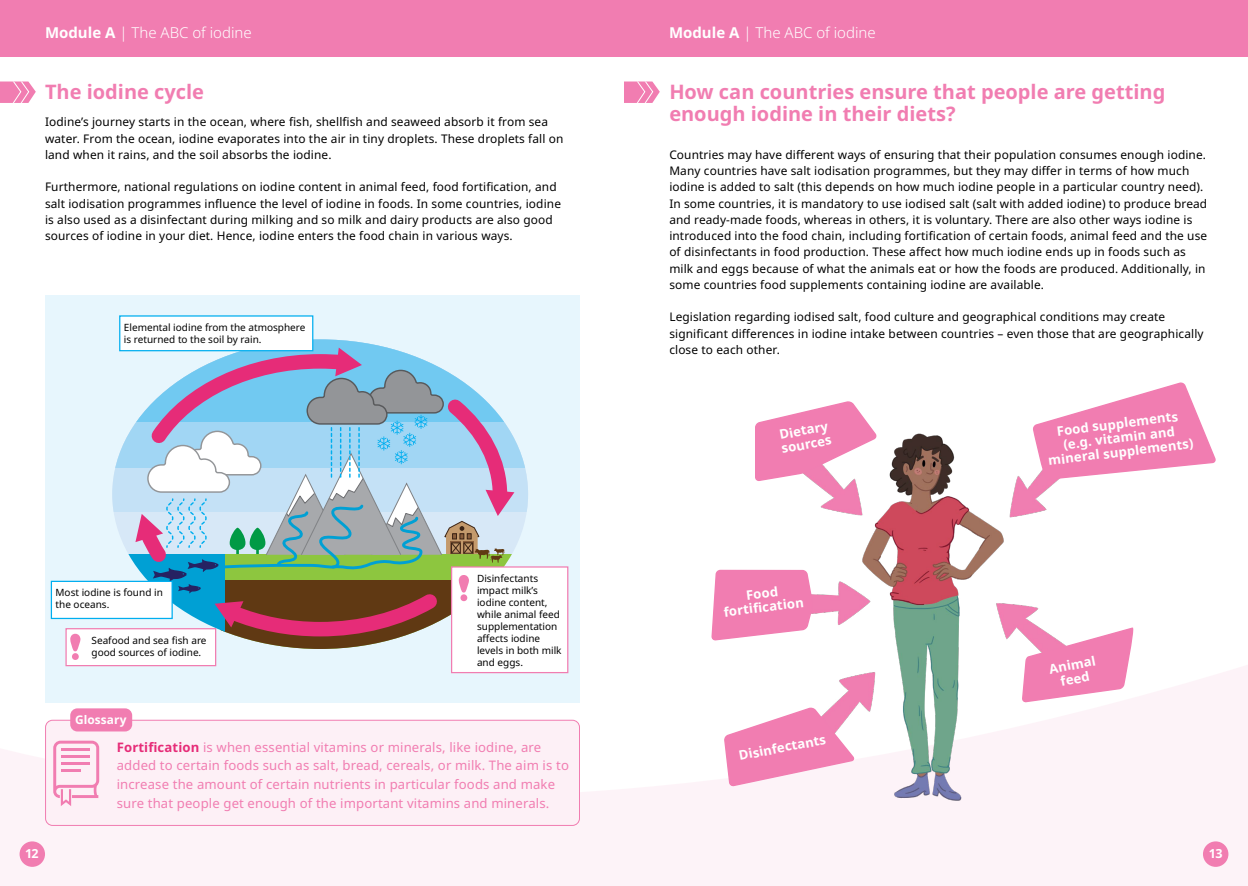
<style>
.page{position:relative;width:1248px;height:886px;background:#fff}
.page>*{position:absolute;margin:0;border:0;box-sizing:border-box;transform-origin:0 0}
.t1{font:700 20px/21.6px "Noto Sans";color:#f17db1}
.t2{font:300 15px "Noto Sans";color:#fff}
.t3{font:13.12px/18.8px "Noto Sans";letter-spacing:.01em;color:#f17db1}
.t4{font:700 13.12px/14.1px "Noto Sans";color:#fff;text-align:center}
.t5{font:700 12.5px "Noto Sans";color:#fff}
.t6{font:11.88px/16.2px "Noto Sans";letter-spacing:.01em;color:#000}
.t7{font:700 11.88px "Noto Sans";letter-spacing:.01em;color:#fff}
.t8{font:10px/12px "Noto Sans";color:#000}
.s1{font-weight:700}
.s2{font-weight:700;color:#e62c78}
</style>
<div class="page">
<div style="left:0;top:0;width:1247px;height:57px;background:#f17db1"></div>
<svg style="left:0;top:627px;width:1247px;height:259px"></svg>
<div style="left:20px;top:841px;width:25px;height:26px;background:#f17db1;border-radius:50%"></div>
<div style="left:1202px;top:841px;width:26px;height:26px;background:#f17db1;border-radius:50%"></div>
<div style="left:45px;top:295px;width:534px;height:407px;background:#e7f6fd"></div>
<svg style="left:268px;top:644px;width:104px;height:5px"></svg>
<svg style="left:115px;top:433px;width:410px;height:35px"></svg>
<svg style="left:119px;top:339px;width:265px;height:13px"></svg>
<svg style="left:0;top:81px;width:36px;height:22px"></svg>
<div style="left:46px;top:720px;width:533px;height:105px;background:#fdf0f6;border-radius:7px"></div>
<div style="left:45px;top:720px;width:534px;height:106px;border:1px solid #f17db1;border-radius:7px"></div>
<div style="left:70px;top:708px;width:62px;height:23px;background:#f17db1;border-radius:7px"></div>
<div style="left:51px;top:581px;width:121px;height:37px;background:#fff"></div>
<div style="left:51px;top:581px;width:122px;height:38px;border:1px solid #00aeef"></div>
<div style="left:66px;top:629px;width:150px;height:36px;background:#fff"></div>
<div style="left:65px;top:628px;width:151px;height:38px;border:1px solid #f17db1"></div>
<div style="left:451px;top:567px;width:116px;height:105px;background:#fff"></div>
<div style="left:451px;top:566px;width:117px;height:107px;border:1px solid #f17db1"></div>
<div style="left:120px;top:316px;width:193px;height:35px;background:#fff"></div>
<svg style="left:70px;top:633px;width:10px;height:27px"></svg>
<svg style="left:129px;top:347px;width:385px;height:297px"></svg>
<svg style="left:53px;top:741px;width:46px;height:65px"></svg>
<svg style="left:624px;top:81px;width:35px;height:22px"></svg>
<img style="left:764px;top:433px;width:350px;height:387px">
<svg style="left:1033px;top:382px;width:183px;height:99px"></svg>
<svg style="left:1020px;top:627px;width:114px;height:75px"></svg>
<svg style="left:755px;top:401px;width:122px;height:80px"></svg>
<svg style="left:712px;top:569px;width:101px;height:71px;background:#f28cba"></svg>
<svg style="left:723px;top:707px;width:133px;height:80px"></svg>
<p class="t2" style="left:45px;top:22px;width:208px"><span class="s1">Module A</span> | The ABC of iodine</p>
<p class="t2" style="left:669px;top:22px;width:208px"><span class="s1">Module A</span> | The ABC of iodine</p>
<h1 class="t1" style="left:45px;top:82px;width:160px">The iodine cycle</h1>
<p class="t6" style="left:45px;top:114px;width:520px">Iodine’s journey starts in the ocean, where fish, shellfish and seaweed absorb it from sea water. From the ocean, iodine evaporates into the air in tiny droplets. These droplets fall on land when it rains, and the soil absorbs the iodine.</p>
<p class="t6" style="left:45px;top:179px;width:517px">Furthermore, national regulations on iodine content in animal feed, food fortification, and salt iodisation programmes influence the level of iodine in foods. In some countries, iodine is also used as a disinfectant during milking and so milk and dairy products are also good sources of iodine in your diet. Hence, iodine enters the food chain in various ways.</p>
<p class="t8" style="left:124px;top:321px;width:183px">Elemental iodine from the atmosphere is returned to the soil by rain.</p>
<p class="t8" style="left:56px;top:587px;width:109px">Most iodine is found in the oceans.</p>
<p class="t8" style="left:91px;top:634px;width:116px">Seafood and sea fish are good sources of iodine.</p>
<p class="t7" style="left:75px;top:711px;width:53px">Glossary</p>
<p class="t8" style="left:477px;top:572px;width:86px">Disinfectants impact milk’s iodine content, while animal feed supplementation affects iodine levels in both milk and eggs.</p>
<p class="t3" style="left:117px;top:738px;width:453px"><span class="s2">Fortification</span> is when essential vitamins or minerals, like iodine, are added to certain foods such as salt, bread, cereals, or milk. The aim is to increase the amount of certain nutrients in particular foods and make sure that people get enough of the important vitamins and minerals.</p>
<h1 class="t1" style="left:669px;top:82px;width:497px">How can countries ensure that people are getting enough iodine in their diets?</h1>
<p class="t6" style="left:669px;top:147px;width:539px">Countries may have different ways of ensuring that their population consumes enough iodine.<br>Many countries have salt iodisation programmes, but they may differ in terms of how much iodine is added to salt (this depends on how much iodine people in a particular country need).<br>In some countries, it is mandatory to use iodised salt (salt with added iodine) to produce bread and ready-made foods, whereas in others, it is voluntary. There are also other ways iodine is introduced into the food chain, including fortification of certain foods, animal feed and the use of disinfectants in food production. These affect how much iodine ends up in foods such as milk and eggs because of what the animals eat or how the foods are produced. Additionally, in some countries food supplements containing iodine are available.</p>
<p class="t6" style="left:669px;top:309px;width:535px">Legislation regarding iodised salt, food culture and geographical conditions may create significant differences in iodine intake between countries – even those that are geographically close to each other.</p>
<p class="t4" style="left:777px;top:428px;width:52px;text-align:left;rotate:-11deg">Dietary sources</p>
<p class="t4" style="left:721px;top:591px;width:82px;rotate:-7deg">Food<br>fortifi cation</p>
<p class="t4" style="left:737px;top:749px;width:90px;rotate:-11deg">Disinfectants</p>
<p class="t4" style="left:1043px;top:426px;width:147px;rotate:-7deg">Food supplements (e.g. vitamin and mineral supplements)</p>
<p class="t4" style="left:1047px;top:662px;width:49px;rotate:-11deg">Animal feed</p>
<p class="t5" style="left:25px;top:844px;width:15px">12</p>
<p class="t5" style="left:1208px;top:844px;width:15px">13</p>
</div>
